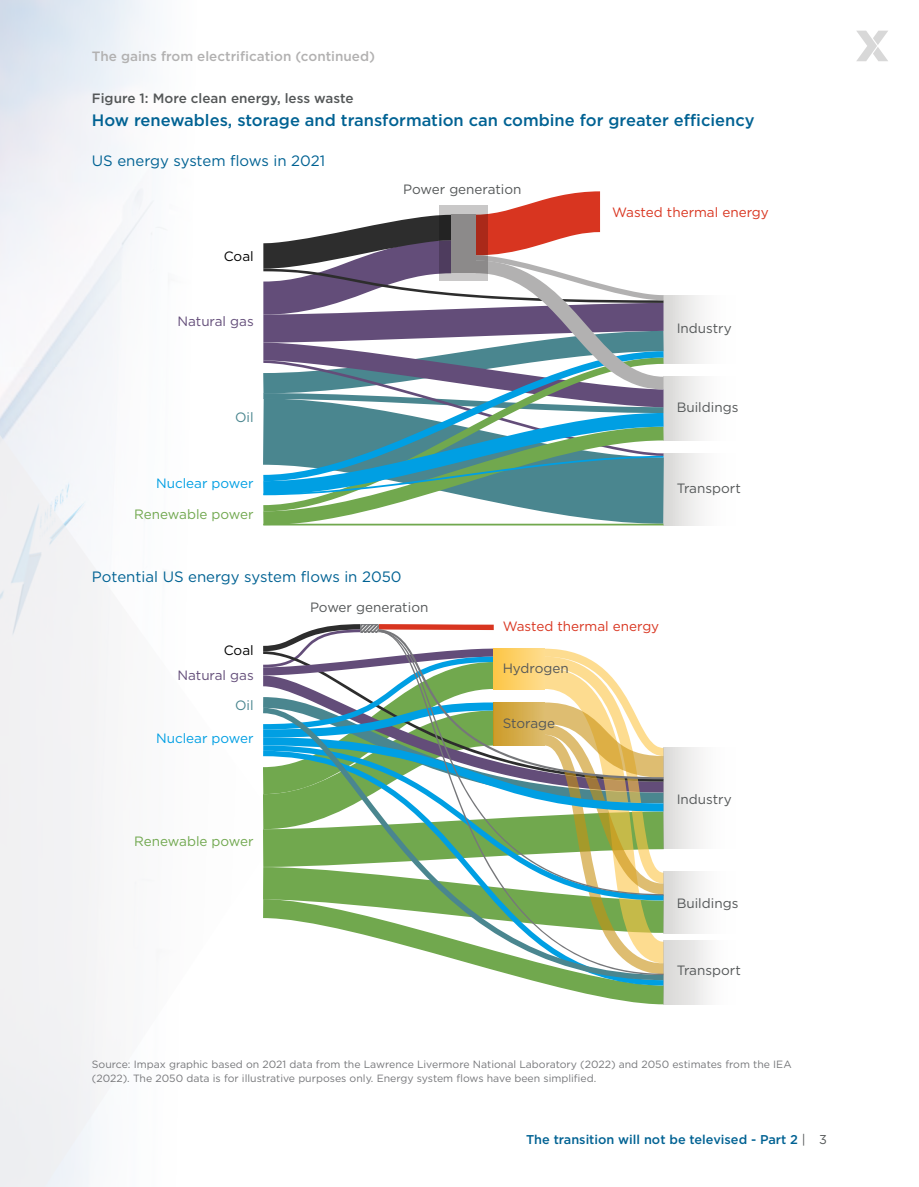
<style>
.page{position:relative;width:919px;height:1187px;background:#fff}
.page>*{position:absolute;margin:0;border:0;box-sizing:border-box;transform-origin:0 0}
.t1{font:500 16.5px "Gotham";color:#006293}
.t2{font:15px "Gotham";color:#006293}
.t3{font:13.5px "Gotham";color:#545758}
.t4{font:500 13.5px "Gotham";color:#b2b1b1}
.t5{font:13.5px "Gotham";color:#d93621}
.t6{font:500 13.5px "Gotham";color:#545758}
.t7{font:13.5px "Gotham";color:#71a84f}
.t8{font:13.5px "Gotham";color:#009fe3}
.t9{font:13.5px "Gotham";color:#634d79}
.t10{font:13.5px "Gotham";color:#000}
.t11{font:13.5px "Gotham";color:#4a868f}
.t12{font:500 12.75px "Gotham";color:#006293}
.t13{font:10.5px/13.5px "Gotham";color:#76777a}
.s1{font-weight:400;color:#545758}
</style>
<div class="page">
<svg style="left:856px;top:31px;width:32px;height:30px"></svg>
<div style="left:663px;top:453px;width:72px;height:72px;background:linear-gradient(to right,#dbdbd9,#fff)"></div>
<div style="left:663px;top:295px;width:72px;height:69px;background:linear-gradient(to right,#dbdbd9,#fff)"></div>
<div style="left:663px;top:376px;width:72px;height:64px;background:linear-gradient(to right,#dbdbd9,#fff)"></div>
<svg style="left:263px;top:514px;width:400px;height:12px"></svg>
<svg style="left:263px;top:501px;width:400px;height:13px"></svg>
<svg style="left:263px;top:191px;width:400px;height:310px"></svg>
<svg style="left:439px;top:205px;width:48px;height:76px;fill:#8c8a8a"></svg>
<svg style="left:562px;top:988px;width:101px;height:17px"></svg>
<svg style="left:538px;top:982px;width:125px;height:6px"></svg>
<svg style="left:508px;top:974px;width:155px;height:8px"></svg>
<svg style="left:263px;top:624px;width:400px;height:349px"></svg>
<div style="left:493px;top:702px;width:51px;height:43px;background:linear-gradient(to right,#cc9b27,#ddbc6c)"></div>
<div style="left:493px;top:648px;width:51px;height:41px;background:linear-gradient(to right,#fdc645,#fedc8e)"></div>
<div style="left:663px;top:940px;width:72px;height:64px;background:linear-gradient(to right,#d7d7d5,#fff)"></div>
<div style="left:663px;top:871px;width:72px;height:61px;background:linear-gradient(to right,#dbdbd9,#fff)"></div>
<div style="left:663px;top:747px;width:72px;height:101px;background:linear-gradient(to right,#dedddc,#fff)"></div>
<p class="t4" style="left:92px;top:48px;width:285px">The gains from electrification (continued)</p>
<p class="t6" style="left:92px;top:89px;width:263px">Figure 1: More clean energy, less waste</p>
<h1 class="t1" style="left:92px;top:109px;width:664px">How renewables, storage and transformation can combine for greater efficiency</h1>
<h2 class="t2" style="left:92px;top:151px;width:235px">US energy system flows in 2021</h2>
<p class="t10" style="left:224px;top:247px;width:31px">Coal</p>
<p class="t9" style="left:177px;top:312px;width:78px">Natural gas</p>
<p class="t11" style="left:235px;top:409px;width:20px">Oil</p>
<p class="t8" style="left:156px;top:475px;width:99px">Nuclear power</p>
<p class="t7" style="left:134px;top:506px;width:121px">Renewable power</p>
<p class="t3" style="left:403px;top:180px;width:120px">Power generation</p>
<h2 class="t2" style="left:92px;top:566px;width:311px">Potential US energy system flows in 2050</h2>
<p class="t3" style="left:310px;top:599px;width:120px">Power generation</p>
<p class="t5" style="left:612px;top:204px;width:158px">Wasted thermal energy</p>
<p class="t3" style="left:676px;top:319px;width:57px">Industry</p>
<p class="t3" style="left:676px;top:398px;width:63px">Buildings</p>
<p class="t3" style="left:676px;top:479px;width:66px">Transport</p>
<p class="t10" style="left:224px;top:641px;width:31px">Coal</p>
<p class="t9" style="left:177px;top:666px;width:78px">Natural gas</p>
<p class="t11" style="left:235px;top:696px;width:20px">Oil</p>
<p class="t8" style="left:156px;top:729px;width:99px">Nuclear power</p>
<p class="t7" style="left:134px;top:832px;width:121px">Renewable power</p>
<p class="t5" style="left:502px;top:617px;width:158px">Wasted thermal energy</p>
<p class="t3" style="left:502px;top:659px;width:68px">Hydrogen</p>
<p class="t3" style="left:502px;top:715px;width:54px">Storage</p>
<p class="t3" style="left:676px;top:790px;width:57px">Industry</p>
<p class="t3" style="left:676px;top:894px;width:63px">Buildings</p>
<p class="t3" style="left:676px;top:962px;width:66px">Transport</p>
<p class="t13" style="left:92px;top:1057px;width:701px">Source: Impax graphic based on 2021 data from the Lawrence Livermore National Laboratory (2022) and 2050 estimates from the IEA (2022). The 2050 data is for illustrative purposes only. Energy system flows have been simplified.</p>
<p class="t12" style="left:526px;top:1130px;width:302px">The transition will not be televised - Part 2 <span class="s1">| 3</span></p>
</div>
